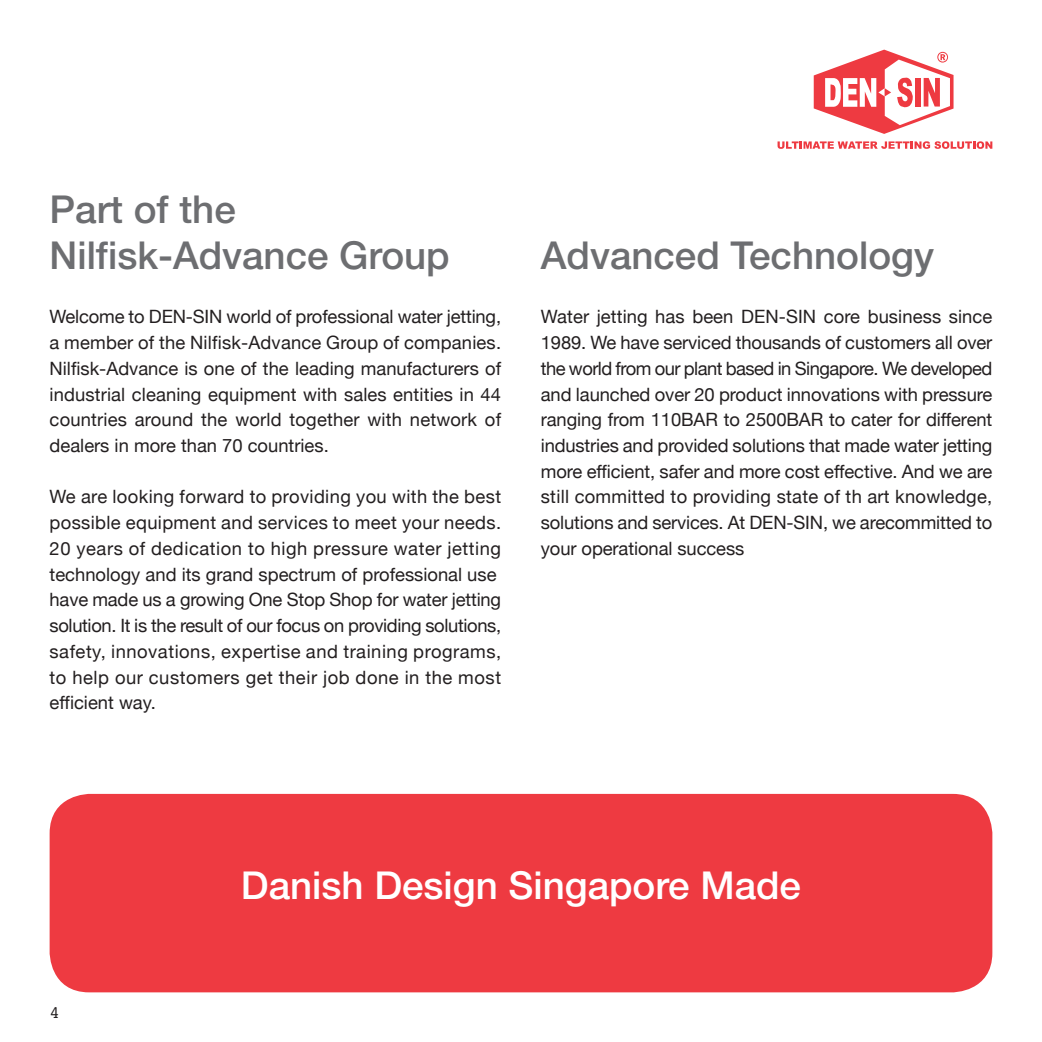
<style>
.page{position:relative;width:1042px;height:1042px;background:#fff}
.page>*{position:absolute;margin:0;border:0;box-sizing:border-box;transform-origin:0 0}
.t1{font:500 38.5px/46.2px "Helvetica Neue";color:#6d6e71}
.t2{font:500 38.5px "Helvetica Neue";color:#fff}
.t3{font:18.38px/25.7px "Helvetica Neue";letter-spacing:.01em;color:#231f20;text-align:justify}
.t4{font:17.5px "Courier";color:#231f20}
</style>
<div class="page">
<div style="left:50px;top:794px;width:942px;height:198px;background:#ee3a41;border-radius:40px"></div>
<svg style="left:777px;top:141px;width:215px;height:8px"></svg>
<svg style="left:814px;top:50px;width:139px;height:84px"></svg>
<h1 class="t1" style="left:50px;top:190px;width:402px">Part of the<br>Nilfisk-Advance Group</h1>
<p class="t3" style="left:50px;top:306px;width:453px">Welcome to DEN-SIN world of professional water jetting, a member of the Nilfisk-Advance Group of companies.<br>Nilfisk-Advance is one of the leading manufacturers of industrial cleaning equipment with sales entities in 44 countries around the world together with network of dealers in more than 70 countries.</p>
<p class="t3" style="left:50px;top:486px;width:453px;text-align:left">We are looking forward to providing you with the best possible equipment and services to meet your needs.<br>20 years of dedication to high pressure water jetting technology and its grand spectrum of professional use have made us a growing One Stop Shop for water jetting solution. It is the result of our focus on providing solutions, safety, innovations, expertise and training programs, to help our customers get their job done in the most efficient way.</p>
<h1 class="t1" style="left:541px;top:236px;width:395px">Advanced Technology</h1>
<p class="t3" style="left:541px;top:306px;width:453px">Water jetting has been DEN-SIN core business since 1989. We have serviced thousands of customers all over the world from our plant based in Singapore. We developed and launched over 20 product innovations with pressure ranging from 110BAR to 2500BAR to cater for different industries and provided solutions that made water jetting more efficient, safer and more cost effective. And we are still committed to providing state of th art knowledge, solutions and services. At DEN-SIN, we arecommitted to your operational success</p>
<p class="t4" style="left:50px;top:1005px;width:12px">4</p>
<h1 class="t2" style="left:241px;top:871px;width:561px">Danish Design Singapore Made</h1>
</div>
